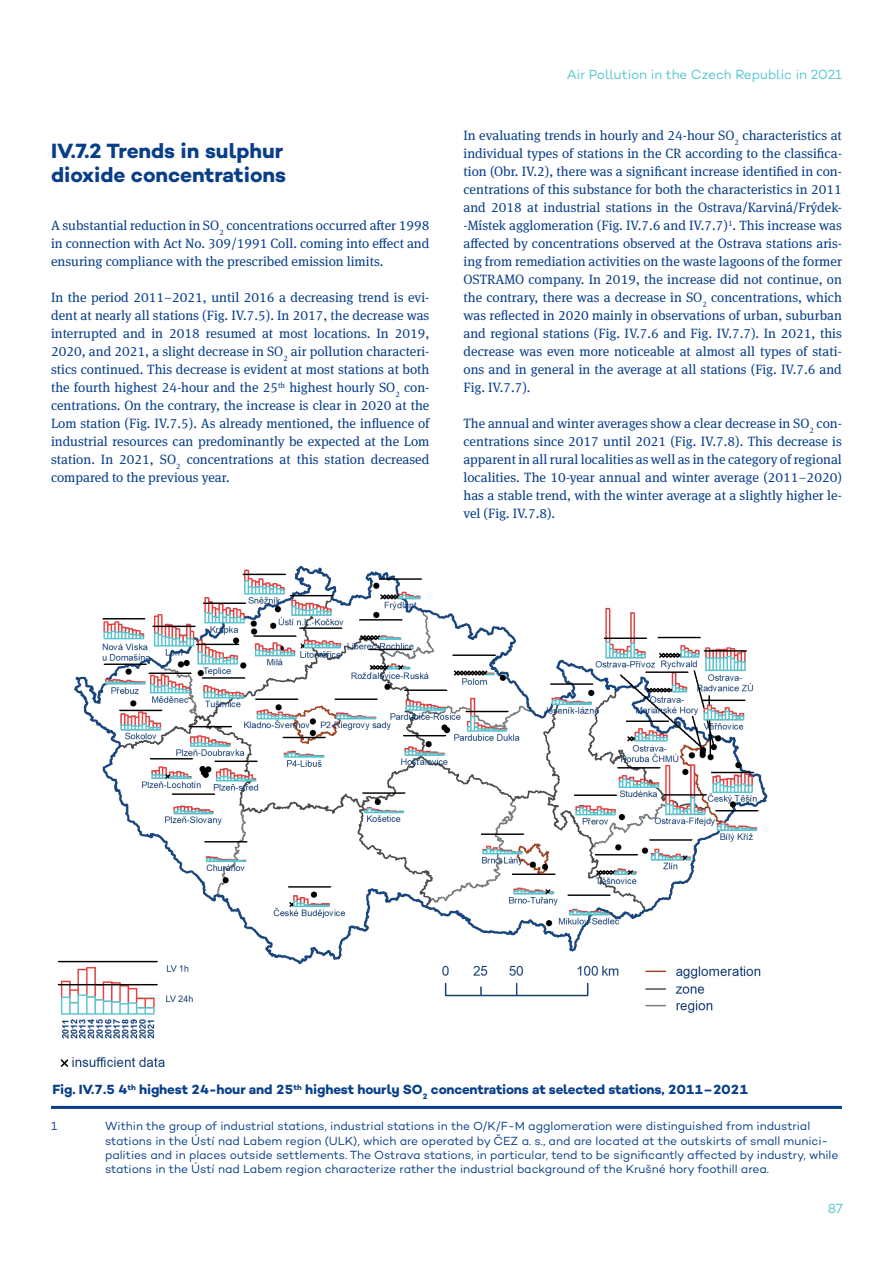
<style>
.page{position:relative;width:893px;height:1263px;background:#fff}
.page>*{position:absolute;margin:0;border:0;box-sizing:border-box;transform-origin:0 0}
.t1{font:700 21px/24px "Campton";letter-spacing:-.005em;color:#083e89}
.t2{font:13.5px/18px "Meta Serif Pro";color:#083e89;text-align:justify}
.t3{font:700 13.5px "Campton";letter-spacing:-.01em;color:#083e89}
.t4{font:13.5px "Campton";letter-spacing:-.01em;color:#54c5cf}
.t5{font:12px/14.4px "Campton";letter-spacing:-.005em;color:#083e89}
</style>
<div class="page">
<hr style="left:51px;top:1106px;width:791px;height:3px;background:#083e89">
<img style="left:57px;top:566px;width:711px;height:501px">
<h1 class="t1" style="left:51px;top:139px;width:237px">IV.7.2 Trends in sulphur dioxide concentrations</h1>
<p class="t2" style="left:51px;top:216px;width:380px">A substantial reduction in SO<sub>2</sub> concentrations occurred after 1998 in connection with Act No. 309/1991 Coll. coming into effect and ensuring compliance with the prescribed emission limits.</p>
<p class="t2" style="left:51px;top:288px;width:380px">In the period 2011–2021, until 2016 a decreasing trend is evi&shy;dent at nearly all stations (Fig. IV.7.5). In 2017, the decrease was interrupted and in 2018 resumed at most locations. In 2019, 2020, and 2021, a slight decrease in SO<sub>2</sub> air pollution characteri&shy;stics continued. This decrease is evident at most stations at both the fourth highest 24-hour and the 25<sup>th</sup> highest hourly SO<sub>2</sub> con&shy;centrations. On the contrary, the increase is clear in 2020 at the Lom station (Fig. IV.7.5). As already mentioned, the influence of industrial resources can predominantly be expected at the Lom station. In 2021, SO<sub>2</sub> concentrations at this station decreased compared to the previous year.</p>
<p class="t4" style="left:567px;top:66px;width:277px">Air Pollution in the Czech Republic in 2021</p>
<p class="t2" style="left:463px;top:126px;width:380px">In evaluating trends in hourly and 24-hour SO<sub>2</sub> characteristics at individual types of stations in the CR according to the classifica&shy;tion (Obr. IV.2), there was a significant increase identified in con&shy;centrations of this substance for both the characteristics in 2011 and 2018 at industrial stations in the Ostrava/Karviná/Frýdek--Místek agglomeration (Fig. IV.7.6 and IV.7.7)<sup>1</sup>. This increase was affected by concentrations observed at the Ostrava stations aris&shy;ing from remediation activities on the waste lagoons of the former OSTRAMO company. In 2019, the increase did not continue, on the contrary, there was a decrease in SO<sub>2</sub> concentrations, which was reflected in 2020 mainly in observations of urban, suburban and regional stations (Fig. IV.7.6 and Fig. IV.7.7). In 2021, this decrease was even more noticeable at almost all types of stati&shy;ons and in general in the average at all stations (Fig. IV.7.6 and Fig. IV.7.7).</p>
<p class="t2" style="left:463px;top:414px;width:380px">The annual and winter averages show a clear decrease in SO<sub>2</sub> con&shy;centrations since 2017 until 2021 (Fig. IV.7.8). This decrease is apparent in all rural localities as well as in the category of regional localities. The 10-year annual and winter average (2011–2020) has a stable trend, with the winter average at a slightly higher le&shy;vel (Fig. IV.7.8).</p>
<p class="t3" style="left:52px;top:1081px;width:698px">Fig. IV.7.5 4<sup>th</sup> highest 24-hour and 25<sup>th</sup> highest hourly SO<sub>2</sub> concentrations at selected stations, 2011–2021</p>
<p class="t5" style="left:51px;top:1118px;width:8px">1</p>
<p class="t5" style="left:105px;top:1118px;width:735px">Within the group of industrial stations, industrial stations in the O/K/F-M agglomeration were distinguished from industrial stations in the Ústí nad Labem region (ULK), which are operated by ČEZ a. s., and are located at the outskirts of small munici&shy;palities and in places outside settlements. The Ostrava stations, in particular, tend to be significantly affected by industry, while stations in the Ústí nad Labem region characterize rather the industrial background of the Krušné hory foothill area.</p>
<p class="t4" style="left:828px;top:1200px;width:17px">87</p>
</div>
